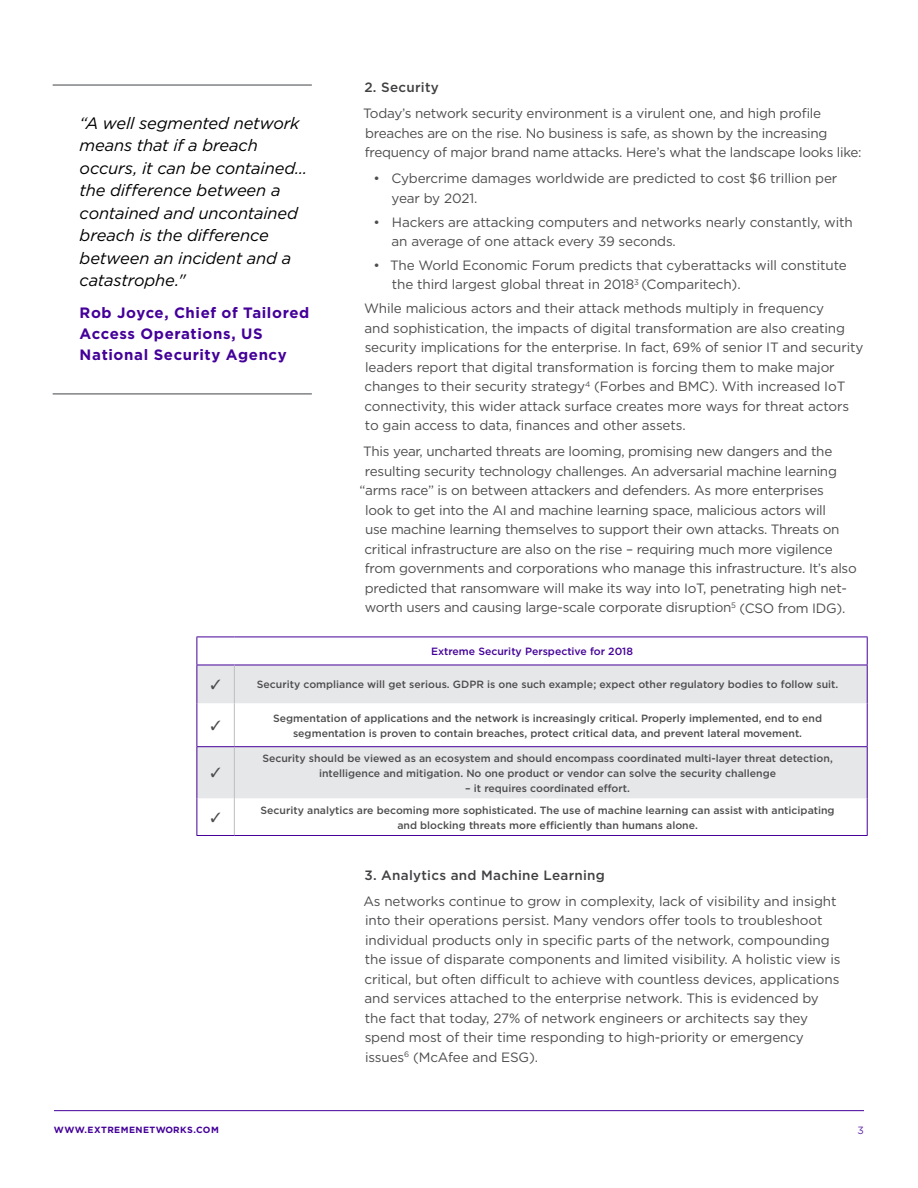
<style>
.page{position:relative;width:918px;height:1188px;background:#fff}
.page>*{position:absolute;margin:0;border:0;box-sizing:border-box;transform-origin:0 0}
.t1{font:italic 16.5px/22.5px "Gotham";letter-spacing:-.01em;color:#000}
.t2{font:700 15px/21px "Gotham";letter-spacing:.04em;color:#409}
.t3{font:13.5px/19.5px "Gotham";letter-spacing:-.01em;color:#4d4d4f}
.t4{font:500 13.5px "Gotham";letter-spacing:.02em;color:#414042}
.t5{font:500 10.5px/15px "Gotham";color:#4d4d4f;text-align:center}
.t6{font:500 10.5px "Gotham";color:#409}
.t7{font:10.5px "Gotham";color:#6026a8}
.t8{font:700 9px "Gotham";letter-spacing:.05em;color:#409}
</style>
<div class="page">
<hr style="left:54px;top:1110px;width:810px;height:1px;background:#409">
<div style="left:197px;top:666px;width:670px;height:38px;background:#e6e7e8"></div>
<svg style="left:197px;top:704px;width:670px;height:131px"></svg>
<svg style="left:867px;top:638px;width:1px;height:27px"></svg>
<hr style="left:196px;top:665px;width:38px;height:1px;background:#409">
<hr style="left:234px;top:665px;width:634px;height:1px;background:#409">
<hr style="left:234px;top:665px;width:1px;height:39px;background:#bcbec0">
<hr style="left:196px;top:637px;width:38px;height:1px;background:#409">
<svg style="left:196px;top:637px;width:1px;height:28px"></svg>
<hr style="left:234px;top:637px;width:634px;height:1px;background:#409">
<hr style="left:196px;top:665px;width:1px;height:39px;background:#409">
<hr style="left:867px;top:665px;width:1px;height:39px;background:#409">
<hr style="left:196px;top:703px;width:1px;height:43px;background:#409">
<hr style="left:867px;top:703px;width:1px;height:43px;background:#409">
<hr style="left:234px;top:703px;width:1px;height:43px;background:#bcbec0">
<hr style="left:196px;top:747px;width:1px;height:52px;background:#409">
<hr style="left:196px;top:746px;width:38px;height:1px;background:#409">
<hr style="left:234px;top:746px;width:634px;height:1px;background:#409">
<hr style="left:234px;top:747px;width:1px;height:52px;background:#bcbec0">
<hr style="left:867px;top:747px;width:1px;height:52px;background:#409">
<hr style="left:867px;top:799px;width:1px;height:36px;background:#409">
<hr style="left:234px;top:835px;width:634px;height:1px;background:#409">
<hr style="left:196px;top:799px;width:1px;height:36px;background:#409">
<hr style="left:234px;top:799px;width:1px;height:36px;background:#bcbec0">
<hr style="left:196px;top:835px;width:38px;height:1px;background:#409">
<hr style="left:53px;top:84px;width:259px;height:2px;background:#808285">
<hr style="left:53px;top:393px;width:259px;height:2px;background:#808285">
<svg style="left:211px;top:679px;width:9px;height:10px"></svg>
<svg style="left:211px;top:720px;width:9px;height:10px"></svg>
<svg style="left:211px;top:768px;width:9px;height:9px"></svg>
<svg style="left:211px;top:812px;width:9px;height:10px"></svg>
<p class="t1" style="left:80px;top:111px;width:229px">“A well segmented network means that if a breach occurs, it can be contained… the difference between a contained and uncontained breach is the difference between an incident and a catastrophe."</p>
<p class="t2" style="left:80px;top:302px;width:231px">Rob Joyce, Chief of Tailored<br>Access Operations, US<br>National Security Agency</p>
<p class="t4" style="left:364px;top:78px;width:76px">2. Security</p>
<p class="t3" style="left:363px;top:103px;width:500px">Today’s network security environment is a virulent one, and high profile breaches are on the rise. No business is safe, as shown by the increasing frequency of major brand name attacks. Here’s what the landscape looks like:</p>
<p class="t3" style="left:392px;top:168px;width:447px;text-indent:-18px">• Cybercrime damages worldwide are predicted to cost $6 trillion per year by 2021.</p>
<p class="t3" style="left:392px;top:212px;width:463px;text-indent:-18px">• Hackers are attacking computers and networks nearly constantly, with an average of one attack every 39 seconds.</p>
<p class="t3" style="left:392px;top:255px;width:456px;text-indent:-19px">• The World Economic Forum predicts that cyberattacks will constitute the third largest global threat in 2018<sup>3</sup> (Comparitech).</p>
<p class="t3" style="left:364px;top:298px;width:501px">While malicious actors and their attack methods multiply in frequency<br>and sophistication, the impacts of digital transformation are also creating security implications for the enterprise. In fact, 69% of senior IT and security leaders report that digital transformation is forcing them to make major changes to their security strategy<sup>4</sup> (Forbes and BMC). With increased IoT connectivity, this wider attack surface creates more ways for threat actors to gain access to data, finances and other assets.</p>
<p class="t3" style="left:363px;top:442px;width:471px">This year, uncharted threats are looming, promising new dangers and the</p>
<p class="t3" style="left:365px;top:461px;width:474px">resulting security technology challenges. An adversarial machine learning</p>
<p class="t3" style="left:360px;top:481px;width:466px">“arms race” is on between attackers and defenders. As more enterprises</p>
<p class="t3" style="left:365px;top:500px;width:462px">look to get into the AI and machine learning space, malicious actors will</p>
<p class="t3" style="left:365px;top:520px;width:476px">use machine learning themselves to support their own attacks. Threats on</p>
<p class="t3" style="left:365px;top:539px;width:470px">critical infrastructure are also on the rise – requiring much more vigilence</p>
<p class="t3" style="left:365px;top:559px;width:493px">from governments and corporations who manage this infrastructure. It’s also</p>
<p class="t3" style="left:365px;top:578px;width:484px">predicted that ransomware will make its way into IoT, penetrating high net-</p>
<p class="t3" style="left:365px;top:598px;width:482px">worth users and causing large-scale corporate disruption<sup>5</sup> (CSO from IDG).</p>
<p class="t6" style="left:431px;top:645px;width:204px">Extreme Security Perspective for 2018</p>
<p class="t5" style="left:257px;top:677px;width:583px">Security compliance will get serious. GDPR is one such example; expect other regulatory bodies to follow suit.</p>
<p class="t5" style="left:273px;top:710px;width:551px">Segmentation of applications and the network is increasingly critical. Properly implemented, end to end segmentation is proven to contain breaches, protect critical data, and prevent lateral movement.</p>
<p class="t5" style="left:262px;top:751px;width:572px">Security should be viewed as an ecosystem and should encompass coordinated multi-layer threat detection, intelligence and mitigation. No one product or vendor can solve the security challenge</p>
<p class="t5" style="left:261px;top:777px;width:576px;line-height:21.9px">– it requires coordinated effort.<br>Security analytics are becoming more sophisticated. The use of machine learning can assist with anticipating</p>
<p class="t5" style="left:397px;top:817px;width:302px">and blocking threats more efficiently than humans alone.</p>
<p class="t4" style="left:364px;top:866px;width:242px">3. Analytics and Machine Learning</p>
<p class="t3" style="left:363px;top:891px;width:479px">As networks continue to grow in complexity, lack of visibility and insight into their operations persist. Many vendors offer tools to troubleshoot individual products only in specific parts of the network, compounding the issue of disparate components and limited visibility. A holistic view is critical, but often difficult to achieve with countless devices, applications and services attached to the enterprise network. This is evidenced by the fact that today, 27% of network engineers or architects say they spend most of their time responding to high-priority or emergency issues<sup>6</sup> (McAfee and ESG).</p>
<p class="t8" style="left:54px;top:1124px;width:166px">WWW.EXTREMENETWORKS.COM</p>
<p class="t7" style="left:858px;top:1124px;width:8px">3</p>
</div>
